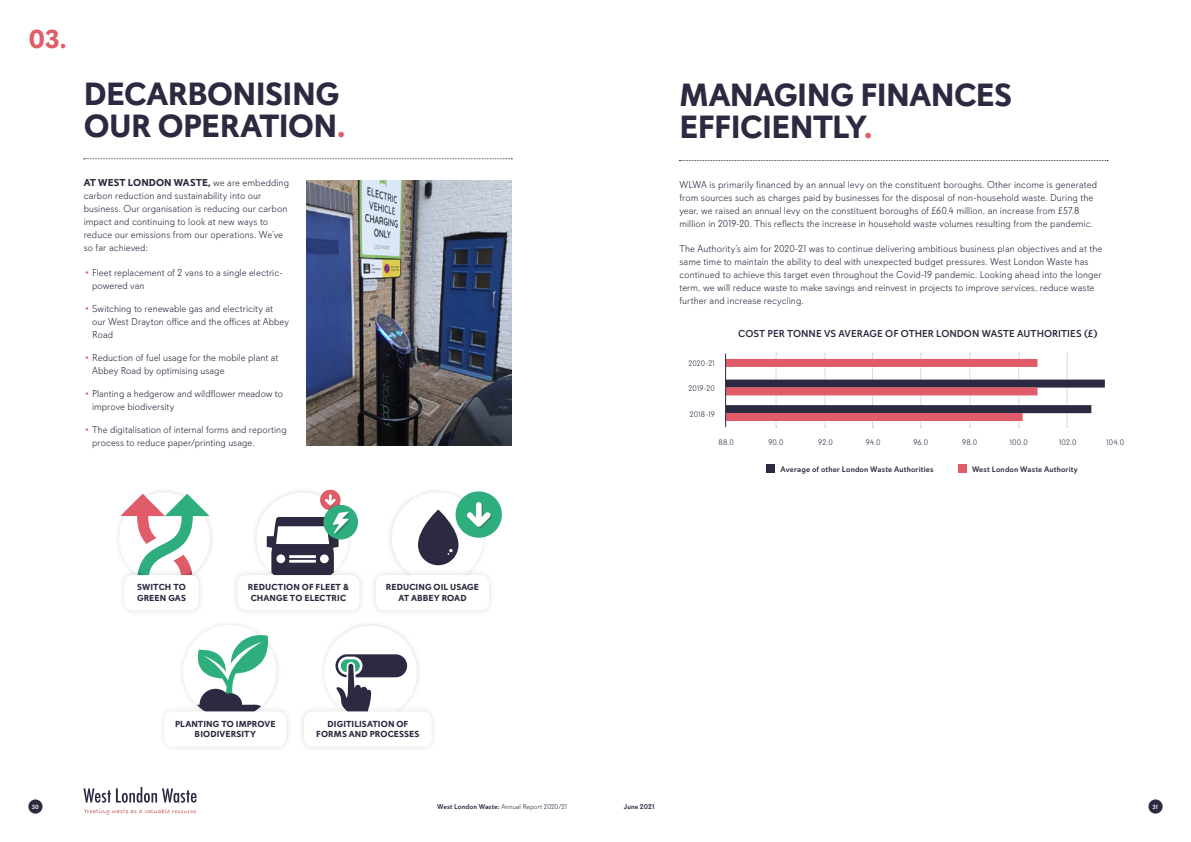
<style>
.page{position:relative;width:1191px;height:842px;background:#fff}
.page>*{position:absolute;margin:0;border:0;box-sizing:border-box;transform-origin:0 0}
.t1{font:700 32px/32px "Davis Sans";letter-spacing:-.015em;color:#2d2940}
.t2{font:700 26px "Davis Sans";color:#e15d68}
.t3{font:300 10px/13px "Davis Sans";color:#2d2940}
.t4{font:500 10px "Davis Sans";letter-spacing:.005em;color:#2d2940}
.t5{font:700 8.7px/10.5px "Davis Sans";letter-spacing:.01em;color:#2d2940;text-align:center}
.t6{font:300 8px "Davis Sans";letter-spacing:.02em;color:#2d2940}
.t7{font:500 8px "Davis Sans";letter-spacing:.015em;color:#2d2940}
.t8{font:300 7px "Davis Sans";letter-spacing:.01em;color:#2d2940}
.t9{font:500 7px "Davis Sans";letter-spacing:.01em;color:#2d2940}
.t10{font:500 6px "Davis Sans";color:#fff}
.s1{color:#e05c69}
.s2{font-weight:700}
.s3{font-weight:700;color:#e15d68}
.s4{font-weight:500}
</style>
<div class="page">
<svg style="left:84px;top:159px;width:428px;height:1px"></svg>
<svg style="left:679px;top:160px;width:429px;height:1px"></svg>
<svg style="left:775px;top:353px;width:2px;height:75px"></svg>
<svg style="left:824px;top:353px;width:2px;height:75px"></svg>
<svg style="left:872px;top:353px;width:1px;height:75px"></svg>
<svg style="left:920px;top:353px;width:2px;height:75px"></svg>
<svg style="left:969px;top:353px;width:1px;height:75px"></svg>
<svg style="left:1018px;top:353px;width:1px;height:75px"></svg>
<svg style="left:1066px;top:353px;width:2px;height:75px"></svg>
<div style="left:725px;top:359px;width:312px;height:8px;background:#e05c69"></div>
<div style="left:725px;top:380px;width:379px;height:8px;background:#2d2940"></div>
<div style="left:725px;top:405px;width:366px;height:8px;background:#2d2940"></div>
<div style="left:725px;top:387px;width:312px;height:8px;background:#e05c69"></div>
<div style="left:725px;top:413px;width:297px;height:8px;background:#e05c69"></div>
<hr style="left:725px;top:354px;width:1px;height:73px;background:#2d2940">
<div style="left:766px;top:464px;width:9px;height:9px;background:#2d2940"></div>
<div style="left:958px;top:464px;width:8px;height:9px;background:#e05c69"></div>
<svg style="left:119px;top:493px;width:91px;height:76px"></svg>
<svg style="left:183px;top:625px;width:93px;height:80px"></svg>
<svg style="left:392px;top:491px;width:110px;height:78px"></svg>
<svg style="left:256px;top:490px;width:102px;height:79px"></svg>
<svg style="left:324px;top:626px;width:93px;height:79px"></svg>
<div style="left:118px;top:569px;width:87px;height:47px;background:#2d2940;opacity:.15"></div>
<div style="left:124px;top:575px;width:75px;height:35px;background:#fff;border-radius:9px"></div>
<div style="left:231px;top:569px;width:134px;height:47px;background:#2d2940;opacity:.15"></div>
<div style="left:237px;top:575px;width:122px;height:35px;background:#fff;border-radius:9px"></div>
<div style="left:158px;top:705px;width:134px;height:48px;background:#2d2940;opacity:.15"></div>
<div style="left:164px;top:711px;width:122px;height:36px;background:#fff;border-radius:9px"></div>
<div style="left:298px;top:705px;width:140px;height:48px;background:#2d2940;opacity:.15"></div>
<div style="left:304px;top:711px;width:128px;height:36px;background:#fff;border-radius:9px"></div>
<div style="left:369px;top:569px;width:126px;height:47px;background:#f8f8f9"></div>
<div style="left:376px;top:575px;width:113px;height:35px;background:#fff;border-radius:9px"></div>
<img style="left:306px;top:180px;width:205px;height:266px">
<div style="left:28px;top:799px;width:15px;height:15px;background:#2d2940;border-radius:50%"></div>
<div style="left:1148px;top:799px;width:14px;height:15px;background:#2d2940;border-radius:50%"></div>
<svg style="left:83px;top:787px;width:113px;height:28px"></svg>
<h2 class="t2" style="left:28px;top:23px;width:40px">03.</h2>
<h1 class="t1" style="left:84px;top:78px;width:263px">DECARBONISING<br>OUR OPERATION<span class="s1">.</span></h1>
<p class="t3" style="left:84px;top:177px;width:207px"><span class="s2">AT WEST LONDON WASTE,</span> we are embedding carbon reduction and sustainability into our business. Our organisation is reducing our carbon impact and continuing to look at new ways to reduce our emissions from our operations. We’ve so far achieved:</p>
<p class="t3" style="left:92px;top:266px;width:192px;text-indent:-7px"><span class="s3">•</span> Fleet replacement of 2 vans to a single electric&shy;powered van</p>
<p class="t3" style="left:92px;top:302px;width:198px;text-indent:-7px"><span class="s3">•</span> Switching to renewable gas and electricity at<br>our West Drayton office and the offices at Abbey<br>Road</p>
<p class="t3" style="left:92px;top:351px;width:188px;text-indent:-7px"><span class="s3">•</span> Reduction of fuel usage for the mobile plant at<br>Abbey Road by optimising usage</p>
<p class="t3" style="left:92px;top:387px;width:192px;text-indent:-7px"><span class="s3">•</span> Planting a hedgerow and wildflower meadow to improve biodiversity</p>
<p class="t3" style="left:92px;top:423px;width:196px;text-indent:-7px"><span class="s3">•</span> The digitalisation of internal forms and reporting process to reduce paper/printing usage.</p>
<p class="t5" style="left:137px;top:582px;width:50px;text-align:left">SWITCH TO<br>GREEN GAS</p>
<p class="t5" style="left:248px;top:582px;width:102px">REDUCTION OF FLEET &amp;<br>CHANGE TO ELECTRIC</p>
<p class="t5" style="left:386px;top:582px;width:95px">REDUCING OIL USAGE<br>AT ABBEY ROAD</p>
<p class="t5" style="left:175px;top:718px;width:102px">PLANTING TO IMPROVE<br>BIODIVERSITY</p>
<p class="t5" style="left:316px;top:718px;width:105px">DIGITILISATION OF<br>FORMS AND PROCESSES</p>
<h1 class="t1" style="left:679px;top:80px;width:334px">MANAGING FINANCES<br>EFFICIENTLY<span class="s1">.</span></h1>
<p class="t3" style="left:679px;top:179px;width:419px">WLWA is primarily financed by an annual levy on the constituent boroughs. Other income is generated from sources such as charges paid by businesses for the disposal of non-household waste. During the year, we raised an annual levy on the constituent boroughs of £60.4 million, an increase from £57.8 million in 2019-20. This reflects the increase in household waste volumes resulting from the pandemic.</p>
<p class="t3" style="left:679px;top:242px;width:424px">The Authority’s aim for 2020-21 was to continue delivering ambitious business plan objectives and at the same time to maintain the ability to deal with unexpected budget pressures. West London Waste has continued to achieve this target even throughout the Covid-19 pandemic. Looking ahead into the longer term, we will reduce waste to make savings and reinvest in projects to improve services, reduce waste further and increase recycling.</p>
<p class="t6" style="left:688px;top:359px;width:28px">2020-21</p>
<p class="t6" style="left:688px;top:384px;width:28px">2019-20</p>
<p class="t6" style="left:690px;top:409px;width:27px">2018-19</p>
<p class="t4" style="left:738px;top:328px;width:361px">COST PER TONNE VS AVERAGE OF OTHER LONDON WASTE AUTHORITIES (£)</p>
<p class="t6" style="left:718px;top:438px;width:17px">88.0</p>
<p class="t6" style="left:768px;top:438px;width:17px">90.0</p>
<p class="t6" style="left:818px;top:438px;width:16px">92.0</p>
<p class="t6" style="left:866px;top:438px;width:16px">94.0</p>
<p class="t6" style="left:913px;top:438px;width:16px">96.0</p>
<p class="t6" style="left:962px;top:438px;width:16px">98.0</p>
<p class="t6" style="left:1009px;top:438px;width:20px">100.0</p>
<p class="t6" style="left:1059px;top:438px;width:19px">102.0</p>
<p class="t6" style="left:1106px;top:438px;width:19px">104.0</p>
<p class="t7" style="left:780px;top:464px;width:154px">Average of other London Waste Authorities</p>
<p class="t7" style="left:972px;top:464px;width:107px">West London Waste Authority</p>
<p class="t10" style="left:32px;top:803px;width:9px">30</p>
<p class="t8" style="left:437px;top:803px;width:131px"><span class="s4">West London Waste:</span> Annual Report 2020/21</p>
<p class="t9" style="left:624px;top:802px;width:32px">June 2021</p>
<p class="t10" style="left:1152px;top:803px;width:7px">31</p>
</div>
